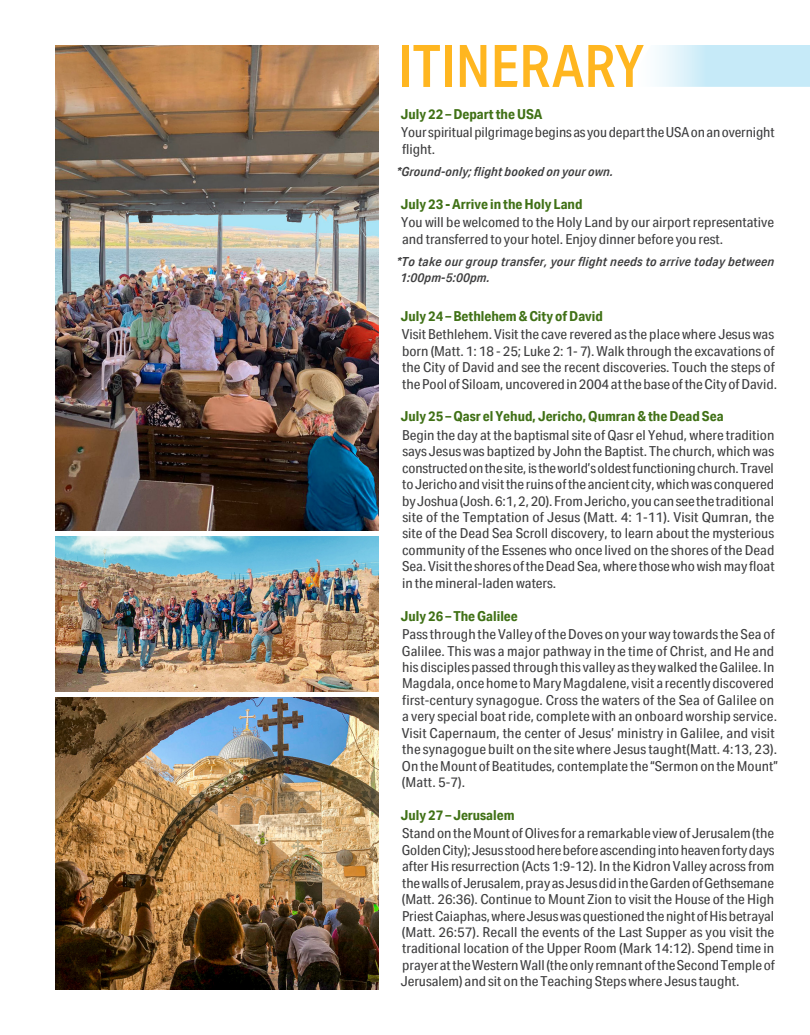
<style>
.page{position:relative;width:810px;height:1035px;background:#fff}
.page>*{position:absolute;margin:0;border:0;box-sizing:border-box;transform-origin:0 0}
.t1{font:500 58.75px "Aktiv Grotesk Cd";color:#ffb620}
.t2{font:13.75px/16.4px "Aktiv Grotesk Cd";letter-spacing:.005em;color:#3e3e3f;scale:1.1 1}
.t3{font:700 13.75px "Aktiv Grotesk Cd";color:#407116;scale:1.1 1}
.t4{font:13.75px/16.5px "Aktiv Grotesk Cd";letter-spacing:.005em;color:#3e3e3f;scale:1.08 1}
.t5{font:italic 500 12.5px/16.4px "Aktiv Grotesk Cd";letter-spacing:.015em;color:#3e3e3f;scale:1.11 1}
.t6{font:italic 500 12.5px "Aktiv Grotesk Cd";letter-spacing:.015em;color:#3e3e3f;scale:1.1 1}
</style>
<div class="page">
<img style="left:55px;top:537px;width:324px;height:155px">
<img style="left:55px;top:698px;width:324px;height:292px">
<img style="left:55px;top:45px;width:324px;height:486px">
<svg style="left:657px;top:45px;width:153px;height:42px"></svg>
<h1 class="t1" style="left:398px;top:31px;width:248px">ITINERARY</h1>
<p class="t3" style="left:401px;top:106px;width:130px">July 22 – Depart the USA</p>
<p class="t4" style="left:401px;top:124px;width:347px">Your spiritual pilgrimage begins as you depart the USA on an overnight flight.</p>
<p class="t6" style="left:397px;top:164px;width:198px">*Ground-only; flight booked on your own.</p>
<p class="t3" style="left:401px;top:195px;width:167px">July 23 - Arrive in the Holy Land</p>
<p class="t2" style="left:401px;top:214px;width:340px">You will be welcomed to the Holy Land by our airport representative and transferred to your hotel. Enjoy dinner before you rest.</p>
<p class="t5" style="left:397px;top:253px;width:342px">*To take our group transfer, your flight needs to arrive today between<br>1:00pm-5:00pm.</p>
<p class="t3" style="left:401px;top:307px;width:185px">July 24 – Bethlehem &amp; City of David</p>
<p class="t2" style="left:402px;top:326px;width:343px">Visit Bethlehem. Visit the cave revered as the place where Jesus was born (Matt. 1: 18 - 25; Luke 2: 1- 7). Walk through the excavations of the City of David and see the recent discoveries. Touch the steps of the Pool of Siloam, uncovered in 2004 at the base of the City of David.</p>
<p class="t3" style="left:401px;top:408px;width:295px">July 25 – Qasr el Yehud, Jericho, Qumran &amp; the Dead Sea</p>
<p class="t2" style="left:402px;top:427px;width:340px;text-align:justify">Begin the day at the baptismal site of Qasr el Yehud, where tradition says Jesus was baptized by John the Baptist. The church, which was constructed on the site, is the world’s oldest functioning church. Travel to Jericho and visit the ruins of the ancient city, which was conquered by Joshua (Josh. 6:1, 2, 20). From Jericho, you can see the traditional site of the Temptation of Jesus (Matt. 4: 1-11). Visit Qumran, the site of the Dead Sea Scroll discovery, to learn about the mysterious community of the Essenes who once lived on the shores of the Dead Sea. Visit the shores of the Dead Sea, where those who wish may float in the mineral-laden waters.</p>
<p class="t3" style="left:401px;top:607px;width:108px">July 26 – The Galilee</p>
<p class="t2" style="left:402px;top:626px;width:344px">Pass through the Valley of the Doves on your way towards the Sea of Galilee. This was a major pathway in the time of Christ, and He and his disciples passed through this valley as they walked the Galilee. In Magdala, once home to Mary Magdalene, visit a recently discovered first-century synagogue. Cross the waters of the Sea of Galilee on a very special boat ride, complete with an onboard worship service.<br>Visit Capernaum, the center of Jesus’ ministry in Galilee, and visit the synagogue built on the site where Jesus taught(Matt. 4:13, 23).<br>On the Mount of Beatitudes, contemplate the “Sermon on the Mount” (Matt. 5-7).</p>
<p class="t3" style="left:401px;top:807px;width:105px">July 27 – Jerusalem</p>
<p class="t2" style="left:401px;top:825px;width:342px;text-align:justify">Stand on the Mount of Olives for a remarkable view of Jerusalem (the Golden City); Jesus stood here before ascending into heaven forty days after His resurrection (Acts 1:9-12). In the Kidron Valley across from the walls of Jerusalem, pray as Jesus did in the Garden of Gethsemane (Matt. 26:36). Continue to Mount Zion to visit the House of the High Priest Caiaphas, where Jesus was questioned the night of His betrayal (Matt. 26:57). Recall the events of the Last Supper as you visit the traditional location of the Upper Room (Mark 14:12). Spend time in prayer at the Western Wall (the only remnant of the Second Temple of Jerusalem) and sit on the Teaching Steps where Jesus taught.</p>
</div>
